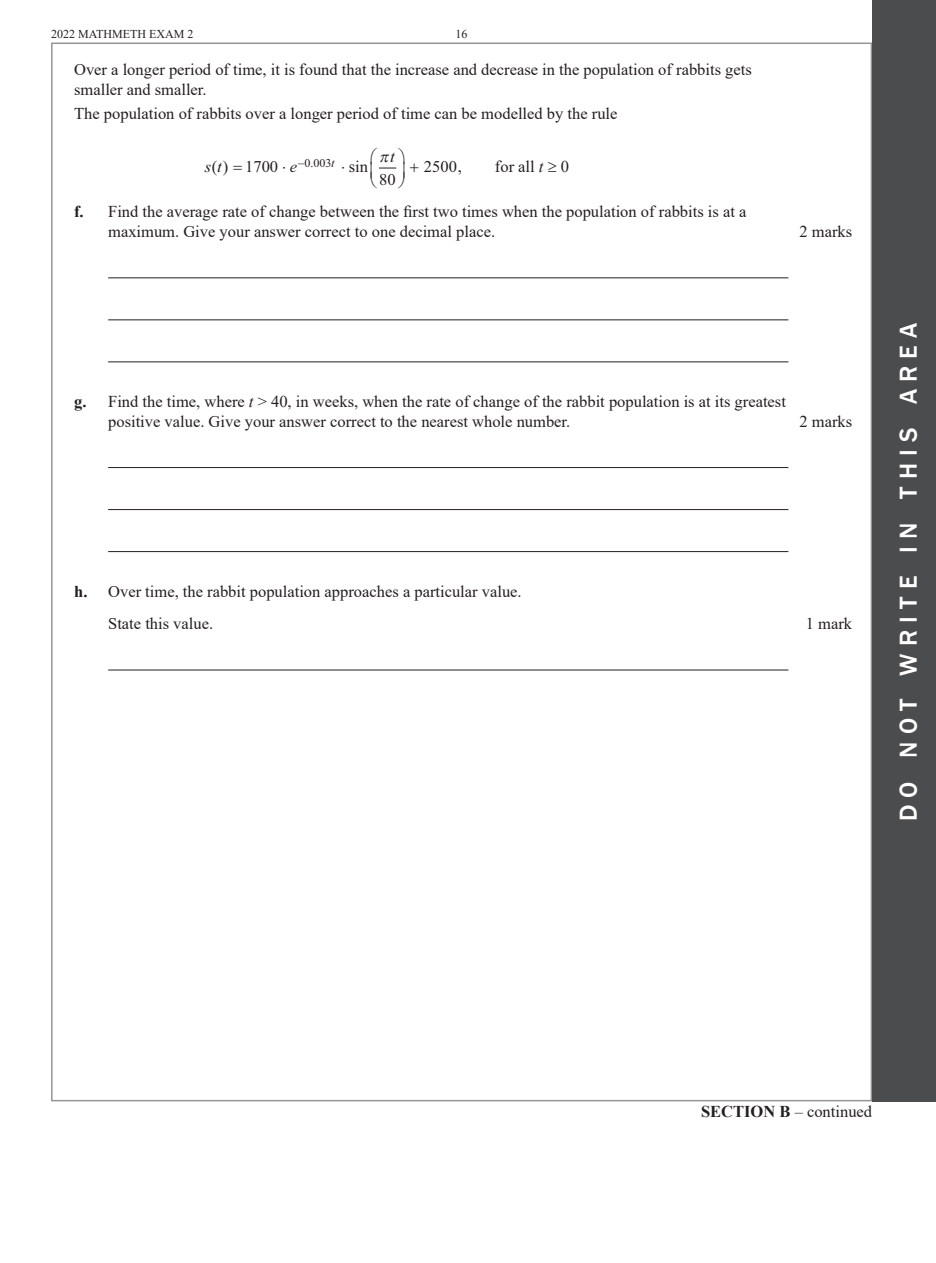
<style>
.page{position:relative;width:936px;height:1263px;background:#fff}
.page>*{position:absolute;margin:0;border:0;box-sizing:border-box;transform-origin:0 0}
.t1{font:500 25.2px "Franklin Gothic";letter-spacing:.285em;color:#fff}
.t2{font:16.5px/19.8px "Times New Roman";color:#231f20}
.t3{font:italic 16.5px "Times New Roman";color:#231f20}
.t4{font:12px "Times New Roman";color:#231f20}
.s1{font-style:italic}
.s2{font-weight:700}
</style>
<div class="page">
<hr style="left:935px;top:0;width:1px;height:1101px;background:#4b4c4d">
<div style="left:872px;top:0;width:63px;height:1101px;background:#4b4c4d"></div>
<hr style="left:108px;top:278px;width:680px;height:1px;background:#231f20">
<hr style="left:108px;top:320px;width:680px;height:1px;background:#231f20">
<hr style="left:108px;top:362px;width:680px;height:1px;background:#231f20">
<hr style="left:108px;top:467px;width:680px;height:1px;background:#231f20">
<hr style="left:108px;top:509px;width:680px;height:1px;background:#231f20">
<hr style="left:108px;top:551px;width:680px;height:1px;background:#231f20">
<hr style="left:108px;top:670px;width:680px;height:1px;background:#231f20">
<svg style="left:379px;top:167px;width:18px;height:2px"></svg>
<p class="t4" style="left:51px;top:26px;width:144px">2022 MATHMETH EXAM 2</p>
<p class="t4" style="left:455px;top:26px;width:13px">16</p>
<p class="t2" style="left:74px;top:59px;width:679px">Over a longer period of time, it is found that the increase and decrease in the population of rabbits gets smaller and smaller.</p>
<p class="t2" style="left:74px;top:103px;width:545px">The population of rabbits over a longer period of time can be modelled by the rule</p>
<p class="t3" style="left:390px;top:145px;width:6px">t</p>
<p class="t4" style="left:304px;top:155px;width:32px">0 003<span class="s1">t</span></p>
<p class="t2" style="left:424px;top:157px;width:39px">2500,</p>
<p class="t2" style="left:495px;top:156px;width:76px">for all <span class="s1">t</span> ≥ 0</p>
<p class="t2" style="left:108px;top:201px;width:639px;text-indent:-34px"><span class="s2">f.</span> Find the average rate of change between the first two times when the population of rabbits is at a maximum. Give your answer correct to one decimal place.</p>
<p class="t2" style="left:212px;top:157px;width:18px">( )</p>
<p class="t2" style="left:349px;top:157px;width:21px">sin</p>
<p class="t2" style="left:245px;top:157px;width:34px">1700</p>
<p class="t3" style="left:205px;top:155px;width:19px">s t</p>
<p class="t3" style="left:290px;top:155px;width:9px">e</p>
<p class="t4" style="left:310px;top:155px;width:4px">.</p>
<p class="t2" style="left:379px;top:169px;width:18px">80</p>
<p class="t2" style="left:799px;top:221px;width:54px">2 marks</p>
<p class="t2" style="left:108px;top:391px;width:679px;text-indent:-34px"><span class="s2">g.</span> Find the time, where <span class="s1">t</span> &gt; 40, in weeks, when the rate of change of the rabbit population is at its greatest positive value. Give your answer correct to the nearest whole number.</p>
<p class="t2" style="left:799px;top:411px;width:54px">2 marks</p>
<p class="t2" style="left:108px;top:574px;width:415px;line-height:32.5px;text-indent:-34px"><span class="s2">h.</span> Over time, the rabbit population approaches a particular value.<br>State this value.</p>
<p class="t2" style="left:805px;top:613px;width:48px">1 mark</p>
<h1 class="t1" style="left:892px;top:821px;width:500px;rotate:-90deg">do not write in this area</h1>
<p class="t2" style="left:701px;top:1101px;width:172px"><span class="s2">SECTION B</span> – continued</p>
</div>
